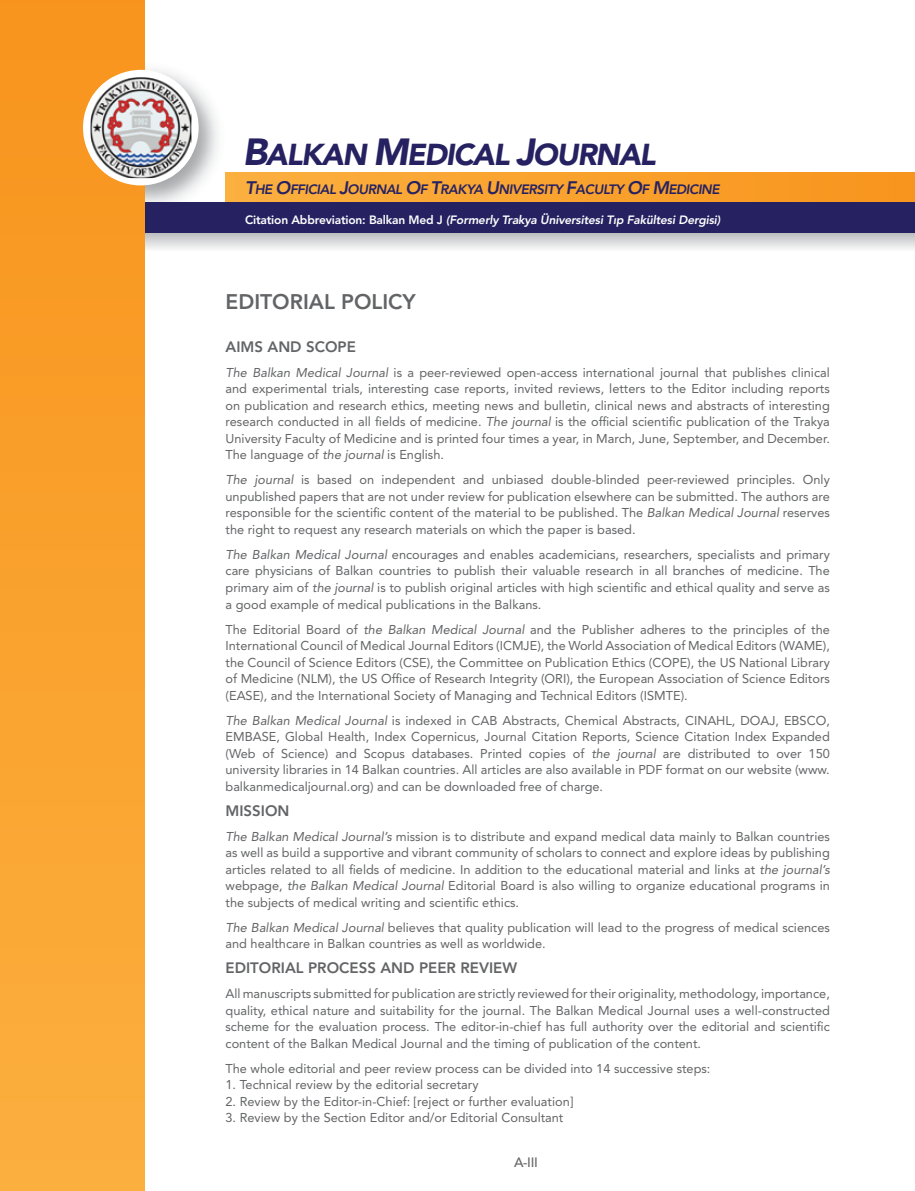
<style>
.page{position:relative;width:915px;height:1191px;background:#fff}
.page>*{position:absolute;margin:0;border:0;box-sizing:border-box;transform-origin:0 0}
.t1{font:italic 900 30px "Avenir LT Std";letter-spacing:-.045em;color:#262262}
.t2{font:800 21px "Avenir LT Std";color:#636466}
.t3{font:800 15px "Avenir LT Std";color:#636466}
.t4{font:italic 800 13.5px "Avenir LT Std";letter-spacing:-.035em;color:#262262}
.t5{font:500 13.5px "Avenir LT Std";color:#636466}
.t6{font:12.75px/16.5px "Avenir LT Std";color:#636466;text-align:justify}
.t7{font:italic 800 12px "Avenir LT Std";letter-spacing:-.015em;color:#fff}
.s1{font-size:37.5px}
.s2{font-size:18px}
.s3{font-style:normal}
.s4{font-style:italic}
</style>
<div class="page">
<img style="left:144px;top:59px;width:81px;height:144px">
<div style="left:225px;top:172px;width:689px;height:31px;background:linear-gradient(to right,#fbb03f,#f8941d)"></div>
<svg style="left:144px;top:233px;width:770px;height:18px"></svg>
<div style="left:0;top:203px;width:914px;height:30px;background:#262262"></div>
<div style="left:0;top:0;width:144px;height:1191px;background:linear-gradient(to bottom,#f8941d,#fbaf3f)"></div>
<div style="left:83px;top:70px;width:115px;height:115px;background:#fff;border-radius:50%"></div>
<img style="left:91px;top:77px;width:100px;height:101px">
<h1 class="t1" style="left:243px;top:136px;width:414px"><span class="s1">B</span>ALKAN <span class="s1">M</span>EDICAL <span class="s1">J</span>OURNAL</h1>
<p class="t4" style="left:245px;top:181px;width:476px"><span class="s2">T</span>HE <span class="s2">O</span>FFICIAL <span class="s2">J</span>OURNAL <span class="s2">O</span>F <span class="s2">T</span>RAKYA <span class="s2">U</span>NIVERSITY <span class="s2">F</span>ACULTY <span class="s2">O</span>F <span class="s2">M</span>EDICINE</p>
<p class="t7" style="left:245px;top:212px;width:476px"><span class="s3">Citation Abbreviation: Balkan Med J</span> (Formerly Trakya Üniversitesi Tıp Fakültesi Dergisi)</p>
<h2 class="t2" style="left:225px;top:289px;width:192px">EDITORIAL POLICY</h2>
<p class="t3" style="left:225px;top:338px;width:132px">AIMS AND SCOPE</p>
<p class="t6" style="left:225px;top:364px;width:605px"><span class="s4">The Balkan Medical Journal</span> is a peer-reviewed open-access international journal that publishes clinical and experimental trials, interesting case reports, invited reviews, letters to the Editor including reports on publication and research ethics, meeting news and bulletin, clinical news and abstracts of interesting research conducted in all fields of medicine. <span class="s4">The journal</span> is the official scientific publication of the Trakya University Faculty of Medicine and is printed four times a year, in March, June, September, and December.<br>The language of <span class="s4">the journal</span> is English.</p>
<p class="t6" style="left:225px;top:472px;width:605px"><span class="s4">The journal</span> is based on independent and unbiased double-blinded peer-reviewed principles. Only unpublished papers that are not under review for publication elsewhere can be submitted. The authors are responsible for the scientific content of the material to be published. The <span class="s4">Balkan Medical Journal</span> reserves the right to request any research materials on which the paper is based.</p>
<p class="t6" style="left:225px;top:546px;width:605px"><span class="s4">The Balkan Medical Journal</span> encourages and enables academicians, researchers, specialists and primary care physicians of Balkan countries to publish their valuable research in all branches of medicine. The primary aim of <span class="s4">the journal</span> is to publish original articles with high scientific and ethical quality and serve as a good example of medical publications in the Balkans.</p>
<p class="t6" style="left:225px;top:621px;width:605px">The Editorial Board of <span class="s4">the Balkan Medical Journal</span> and the Publisher adheres to the principles of the International Council of Medical Journal Editors (ICMJE), the World Association of Medical Editors (WAME), the Council of Science Editors (CSE), the Committee on Publication Ethics (COPE), the US National Library of Medicine (NLM), the US Office of Research Integrity (ORI), the European Association of Science Editors (EASE), and the International Society of Managing and Technical Editors (ISMTE).</p>
<p class="t6" style="left:225px;top:712px;width:605px"><span class="s4">The Balkan Medical Journal</span> is indexed in CAB Abstracts, Chemical Abstracts, CINAHL, DOAJ, EBSCO, EMBASE, Global Health, Index Copernicus, Journal Citation Reports, Science Citation Index Expanded (Web of Science) and Scopus databases. Printed copies of <span class="s4">the journal</span> are distributed to over 150 university libraries in 14 Balkan countries. All articles are also available in PDF format on our website (www. balkanmedicaljournal.org) and can be downloaded free of charge.</p>
<p class="t3" style="left:225px;top:801px;width:65px">MISSION</p>
<p class="t6" style="left:225px;top:828px;width:605px"><span class="s4">The Balkan Medical Journal’s</span> mission is to distribute and expand medical data mainly to Balkan countries as well as build a supportive and vibrant community of scholars to connect and explore ideas by publishing articles related to all fields of medicine. In addition to the educational material and links at <span class="s4">the journal’s </span>webpage, <span class="s4">the Balkan Medical Journal</span> Editorial Board is also willing to organize educational programs in the subjects of medical writing and scientific ethics.</p>
<p class="t6" style="left:225px;top:919px;width:605px"><span class="s4">The Balkan Medical Journal</span> believes that quality publication will lead to the progress of medical sciences and healthcare in Balkan countries as well as worldwide.</p>
<p class="t3" style="left:225px;top:959px;width:293px">EDITORIAL PROCESS AND PEER REVIEW</p>
<p class="t6" style="left:225px;top:985px;width:605px">All manuscripts submitted for publication are strictly reviewed for their originality, methodology, importance, quality, ethical nature and suitability for the journal. The Balkan Medical Journal uses a well-constructed scheme for the evaluation process. The editor-in-chief has full authority over the editorial and scientific content of the Balkan Medical Journal and the timing of publication of the content.</p>
<p class="t6" style="left:225px;top:1060px;width:486px">The whole editorial and peer review process can be divided into 14 successive steps:</p>
<p class="t6" style="left:225px;top:1076px;width:254px">1. Technical review by the editorial secretary</p>
<p class="t6" style="left:225px;top:1093px;width:349px">2. Review by the Editor-in-Chief: [reject or further evaluation]</p>
<p class="t6" style="left:225px;top:1109px;width:339px">3. Review by the Section Editor and/or Editorial Consultant</p>
<p class="t5" style="left:514px;top:1154px;width:25px">A-III</p>
</div>
